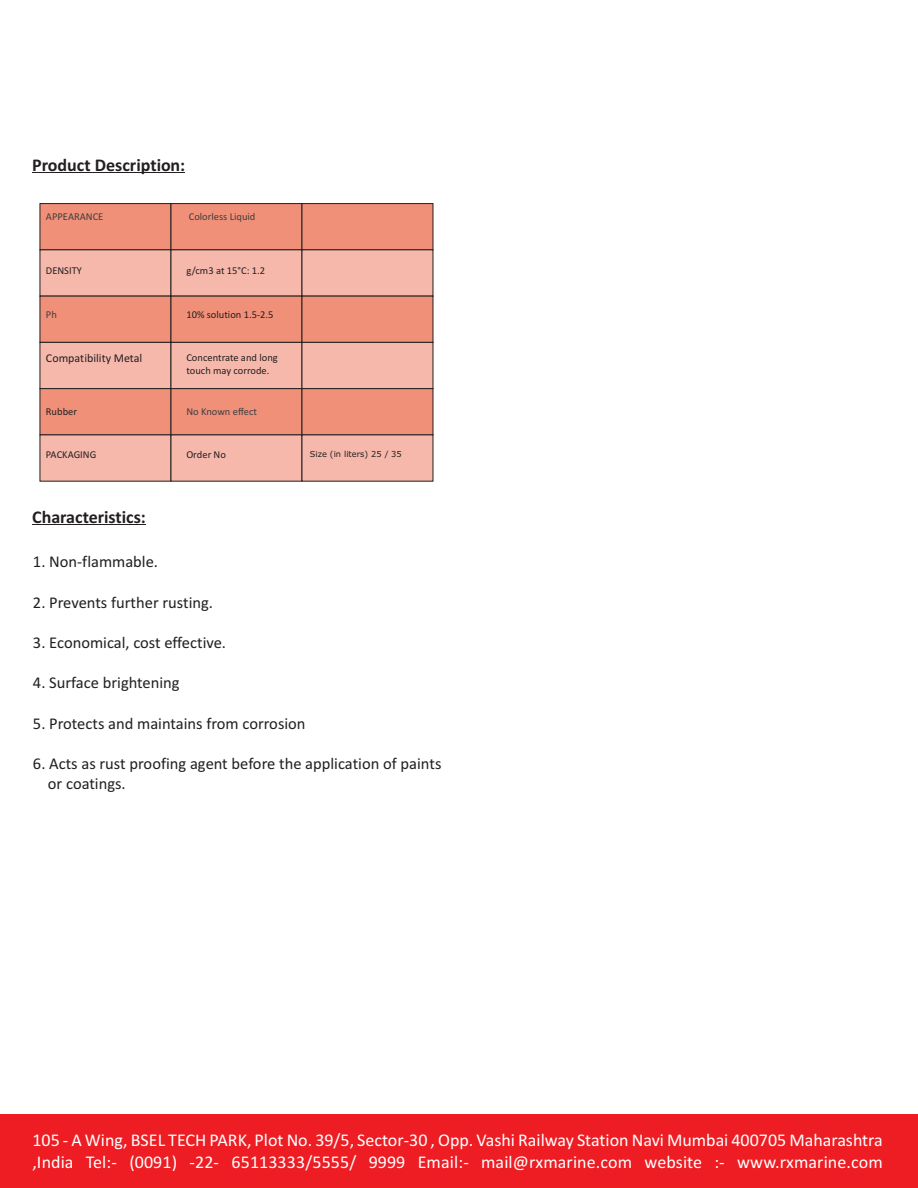
<style>
.page{position:relative;width:918px;height:1188px;background:#fff}
.page>*{position:absolute;margin:0;border:0;box-sizing:border-box;transform-origin:0 0}
.t1{font:18px/21.9px "Calibri";color:#fff}
.t2{font:700 18px "Calibri";color:#231f20}
.t3{font:16.5px/20.1px "Calibri";color:#231f20}
.t4{font:12px "Calibri";color:#231f20}
.t5{font:10.5px/12.8px "Calibri";color:#231f20}
.t6{font:10.5px "Calibri";color:#3e3e3f}
.t7{font:8.25px "Verdana";color:#231f20}
</style>
<div class="page">
<div style="left:0;top:1114px;width:918px;height:74px;background:#ee1d23"></div>
<hr style="left:32px;top:172px;width:148px;height:1px;background:#231f20">
<hr style="left:32px;top:524px;width:109px;height:1px;background:#231f20">
<svg style="left:40px;top:203px;width:393px;height:279px;background:#ec9f8e"></svg>
<p class="t2" style="left:32px;top:157px;width:155px">Product Description:</p>
<p class="t6" style="left:46px;top:212px;width:59px">APPEARANCE</p>
<p class="t5" style="left:46px;top:265px;width:38px">DENSITY</p>
<p class="t6" style="left:46px;top:310px;width:12px">Ph</p>
<p class="t4" style="left:46px;top:353px;width:98px">Compatibility Metal</p>
<p class="t5" style="left:46px;top:406px;width:33px">Rubber</p>
<p class="t5" style="left:46px;top:449px;width:52px">PACKAGING</p>
<p class="t2" style="left:32px;top:509px;width:115px">Characteristics:</p>
<p class="t6" style="left:189px;top:212px;width:68px">Colorless Liquid</p>
<p class="t5" style="left:186px;top:265px;width:80px">g/cm3 at 15°C: 1.2</p>
<p class="t5" style="left:186px;top:309px;width:89px">10% solution 1.5-2.5</p>
<p class="t5" style="left:186px;top:352px;width:93px">Concentrate and long touch may corrode.</p>
<p class="t6" style="left:186px;top:407px;width:72px">No Known effect</p>
<p class="t5" style="left:186px;top:449px;width:41px">Order No</p>
<p class="t7" style="left:310px;top:450px;width:93px">Size (in liters) 25 / 35</p>
<p class="t3" style="left:33px;top:553px;width:127px">1. Non-flammable.</p>
<p class="t3" style="left:33px;top:594px;width:182px">2. Prevents further rusting.</p>
<p class="t3" style="left:33px;top:634px;width:195px">3. Economical, cost effective.</p>
<p class="t3" style="left:33px;top:674px;width:148px">4. Surface brightening</p>
<p class="t3" style="left:33px;top:714px;width:274px">5. Protects and maintains from corrosion</p>
<p class="t3" style="left:48px;top:755px;width:395px;text-indent:-15px">6. Acts as rust proofing agent before the application of paints or coatings.</p>
<p class="t1" style="left:32px;top:1130px;width:852px">105 - A Wing, BSEL TECH PARK, Plot No. 39/5, Sector-30 , Opp. Vashi Railway Station Navi Mumbai 400705 Maharashtra ,India Tel:- (0091) -22- 65113333/5555/ 9999 Email:- mail@rxmarine.com website :- www.rxmarine.com</p>
</div>
